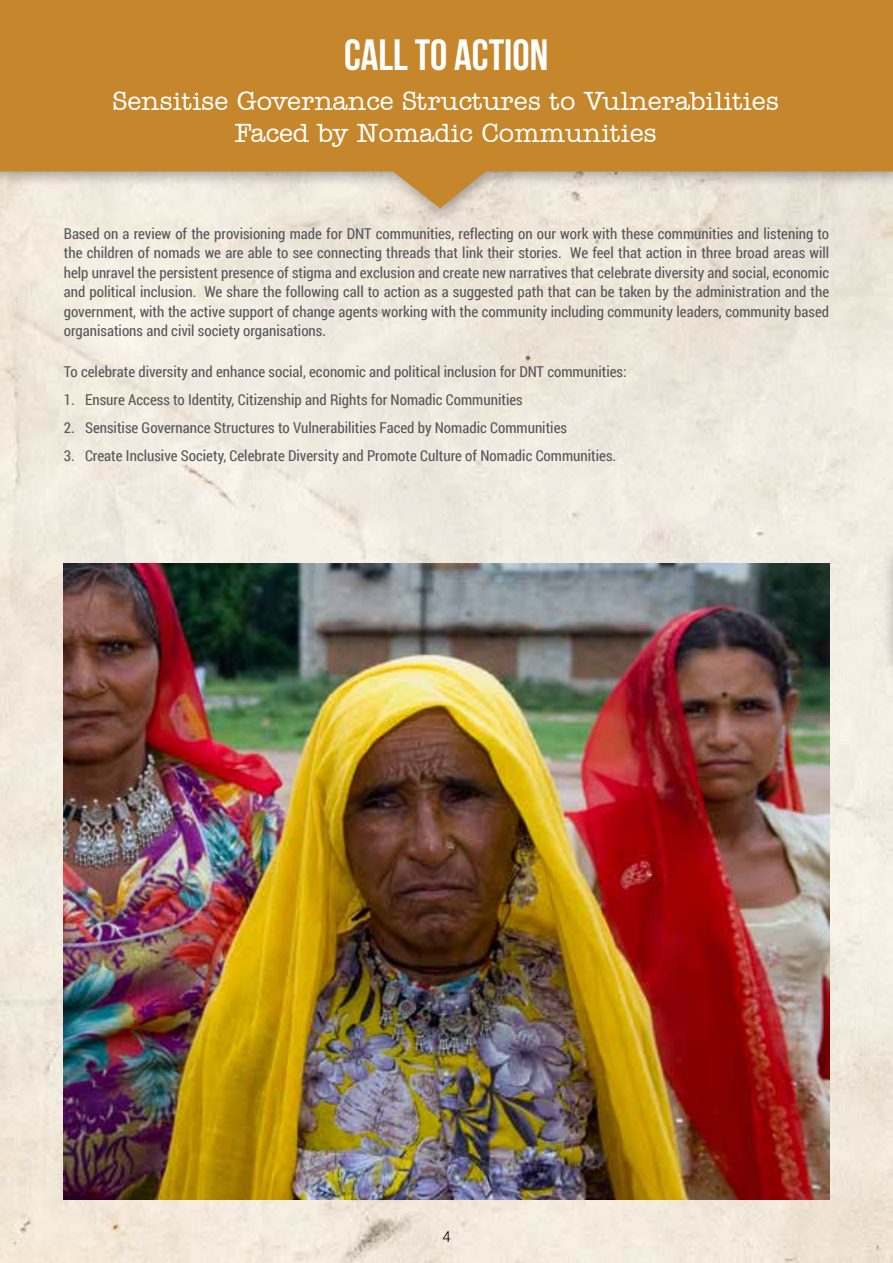
<style>
.page{position:relative;width:893px;height:1263px;background:#fff}
.page>*{position:absolute;margin:0;border:0;box-sizing:border-box;transform-origin:0 0}
.t1{font:700 43.5px "Bebas Neue";color:#fff}
.t2{font:500 27px/32.4px "Amer Typewriter IT Cby BT";color:#fff;text-align:center}
.t3{font:15px/19.5px "Roboto Condensed";color:#58595b;text-align:justify}
.t4{font:300 15px "Roboto";color:#000}
</style>
<div class="page">
<img style="left:0;top:225px;width:893px;height:1038px">
<img style="left:64px;top:564px;width:765px;height:635px">
<div style="left:0;top:0;width:893px;height:225px;background:#000;opacity:.35"></div>
<svg style="left:0;top:0;width:893px;height:208px;fill:#c6862b"></svg>
<div style="left:881px;top:541px;width:12px;height:138px;background:#000;opacity:.35"></div>
<svg style="left:892px;top:553px;width:1px;height:109px"></svg>
<h1 class="t1" style="left:344px;top:31px;width:206px">CALL TO ACTION</h1>
<h2 class="t2" style="left:112px;top:84px;width:668px">Sensitise Governance Structures to Vulnerabilities<br>Faced by Nomadic Communities</h2>
<p class="t3" style="left:64px;top:223px;width:767px">Based on a review of the provisioning made for DNT communities, reflecting on our work with these communities and listening to the children of nomads we are able to see connecting threads that link their stories. We feel that action in three broad areas will help unravel the persistent presence of stigma and exclusion and create new narratives that celebrate diversity and social, economic and political inclusion. We share the following call to action as a suggested path that can be taken by the administration and the government, with the active support of change agents working with the community including community leaders, community based organisations and civil society organisations.</p>
<p class="t3" style="left:64px;top:362px;width:564px">To celebrate diversity and enhance social, economic and political inclusion for DNT communities:</p>
<p class="t3" style="left:64px;top:390px;width:460px">1. Ensure Access to Identity, Citizenship and Rights for Nomadic Communities</p>
<p class="t3" style="left:64px;top:418px;width:505px">2. Sensitise Governance Structures to Vulnerabilities Faced by Nomadic Communities</p>
<p class="t3" style="left:64px;top:446px;width:554px">3. Create Inclusive Society, Celebrate Diversity and Promote Culture of Nomadic Communities.</p>
<p class="t4" style="left:442px;top:1226px;width:10px">4</p>
</div>
